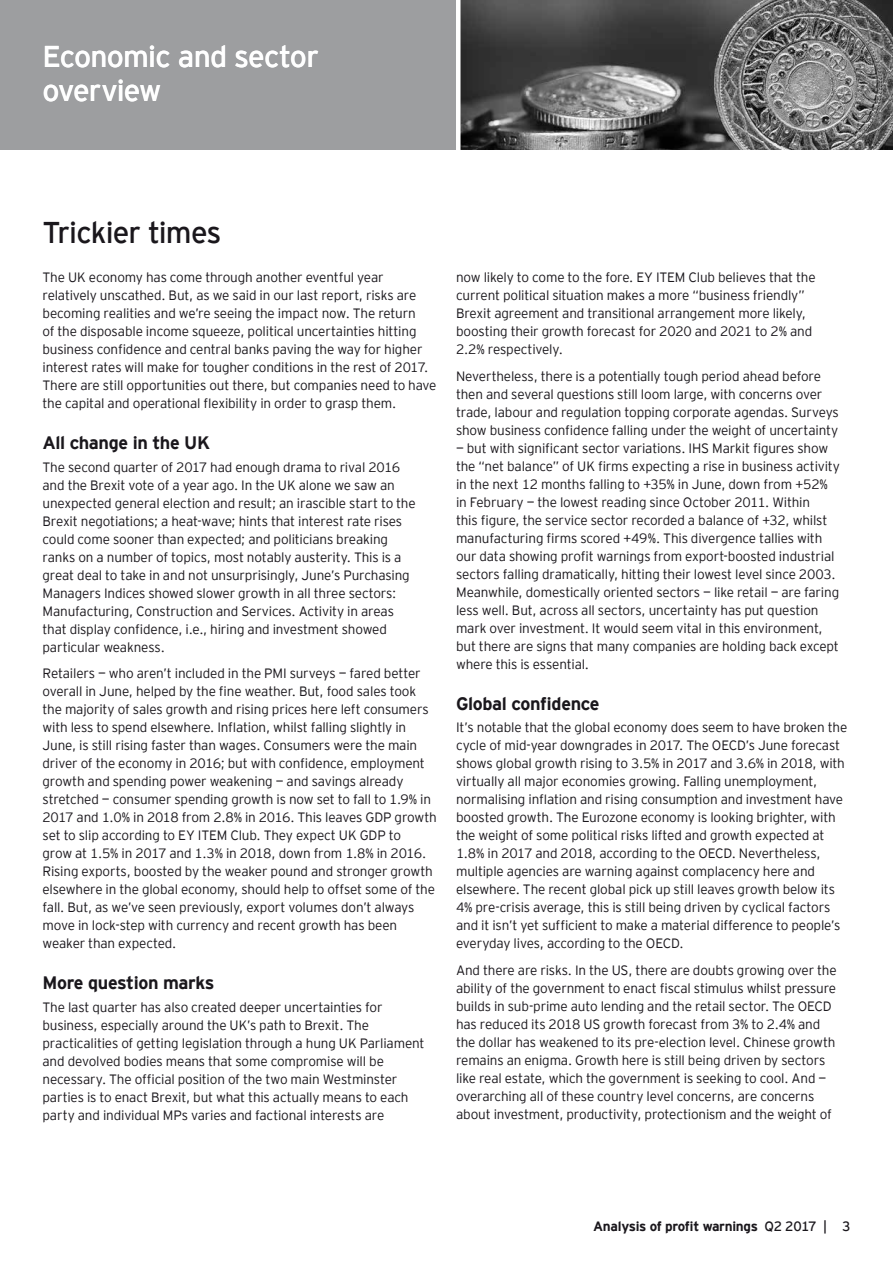
<style>
.page{position:relative;width:893px;height:1263px;background:#fff}
.page>*{position:absolute;margin:0;border:0;box-sizing:border-box;transform-origin:0 0}
.t1{font:30px/34.5px "EY Interstate";letter-spacing:-.03em;color:#fff}
.t2{font:30px "EY Interstate";letter-spacing:-.03em;color:#1a171c}
.t3{font:700 18px "EY Interstate";letter-spacing:-.025em;color:#1a171c}
.t4{font:300 13.5px/18px "EY Interstate";letter-spacing:-.015em;color:#1a171c}
.t5{font:700 13.5px "EY Interstate";letter-spacing:-.02em;color:#1a171c}
.s1{font-weight:400}
</style>
<div class="page">
<div style="left:0;top:0;width:575px;height:149px;background:#9d9ea0"></div>
<img style="left:460px;top:0;width:433px;height:149px">
<hr style="left:456px;top:0;width:4px;height:162px;background:#fff">
<h1 class="t1" style="left:43px;top:37px;width:278px">Economic and sector overview</h1>
<h1 class="t2" style="left:43px;top:211px;width:181px">Trickier times</h1>
<p class="t4" style="left:43px;top:268px;width:396px">The UK economy has come through another eventful year relatively unscathed. But, as we said in our last report, risks are becoming realities and we’re seeing the impact now. The return<br>of the disposable income squeeze, political uncertainties hitting business confidence and central banks paving the way for higher interest rates will make for tougher conditions in the rest of 2017.<br>There are still opportunities out there, but companies need to have the capital and operational flexibility in order to grasp them.</p>
<h2 class="t3" style="left:43px;top:430px;width:169px">All change in the UK</h2>
<p class="t4" style="left:43px;top:457px;width:375px">The second quarter of 2017 had enough drama to rival 2016 and the Brexit vote of a year ago. In the UK alone we saw an unexpected general election and result; an irascible start to the Brexit negotiations; a heat-wave; hints that interest rate rises could come sooner than expected; and politicians breaking ranks on a number of topics, most notably austerity. This is a great deal to take in and not unsurprisingly, June’s Purchasing Managers Indices showed slower growth in all three sectors:<br>Manufacturing, Construction and Services. Activity in areas that display confidence, i.e., hiring and investment showed particular weakness.</p>
<p class="t4" style="left:43px;top:664px;width:396px">Retailers — who aren’t included in the PMI surveys — fared better overall in June, helped by the fine weather. But, food sales took the majority of sales growth and rising prices here left consumers with less to spend elsewhere. Inflation, whilst falling slightly in June, is still rising faster than wages. Consumers were the main driver of the economy in 2016; but with confidence, employment growth and spending power weakening — and savings already stretched — consumer spending growth is now set to fall to 1.9% in 2017 and 1.0% in 2018 from 2.8% in 2016. This leaves GDP growth set to slip according to EY ITEM Club. They expect UK GDP to<br>grow at 1.5% in 2017 and 1.3% in 2018, down from 1.8% in 2016.<br>Rising exports, boosted by the weaker pound and stronger growth elsewhere in the global economy, should help to offset some of the fall. But, as we’ve seen previously, export volumes don’t always move in lock-step with currency and recent growth has been weaker than expected.</p>
<h2 class="t3" style="left:43px;top:970px;width:174px">More question marks</h2>
<p class="t4" style="left:43px;top:997px;width:384px">The last quarter has also created deeper uncertainties for business, especially around the UK’s path to Brexit. The practicalities of getting legislation through a hung UK Parliament and devolved bodies means that some compromise will be necessary. The official position of the two main Westminster parties is to enact Brexit, but what this actually means to each party and individual MPs varies and factional interests are</p>
<p class="t4" style="left:456px;top:268px;width:361px">now likely to come to the fore. EY ITEM Club believes that the current political situation makes a more “business friendly” Brexit agreement and transitional arrangement more likely, boosting their growth forecast for 2020 and 2021 to 2% and 2.2% respectively.</p>
<p class="t4" style="left:456px;top:366px;width:384px">Nevertheless, there is a potentially tough period ahead before then and several questions still loom large, with concerns over trade, labour and regulation topping corporate agendas. Surveys show business confidence falling under the weight of uncertainty</p>
<p class="t4" style="left:456px;top:438px;width:385px">— but with significant sector variations. IHS Markit figures show the “net balance” of UK firms expecting a rise in business activity in the next 12 months falling to +35% in June, down from +52% in February — the lowest reading since October 2011. Within<br>this figure, the service sector recorded a balance of +32, whilst manufacturing firms scored +49%. This divergence tallies with our data showing profit warnings from export-boosted industrial sectors falling dramatically, hitting their lowest level since 2003.<br>Meanwhile, domestically oriented sectors — like retail — are faring less well. But, across all sectors, uncertainty has put question mark over investment. It would seem vital in this environment, but there are signs that many companies are holding back except where this is essential.</p>
<h2 class="t3" style="left:456px;top:691px;width:145px">Global confidence</h2>
<p class="t4" style="left:456px;top:718px;width:393px">It’s notable that the global economy does seem to have broken the cycle of mid-year downgrades in 2017. The OECD’s June forecast shows global growth rising to 3.5% in 2017 and 3.6% in 2018, with virtually all major economies growing. Falling unemployment, normalising inflation and rising consumption and investment have boosted growth. The Eurozone economy is looking brighter, with the weight of some political risks lifted and growth expected at 1.8% in 2017 and 2018, according to the OECD. Nevertheless, multiple agencies are warning against complacency here and elsewhere. The recent global pick up still leaves growth below its 4% pre-crisis average, this is still being driven by cyclical factors and it isn’t yet sufficient to make a material difference to people’s everyday lives, according to the OECD.</p>
<p class="t4" style="left:456px;top:960px;width:382px">And there are risks. In the US, there are doubts growing over the ability of the government to enact fiscal stimulus whilst pressure builds in sub-prime auto lending and the retail sector. The OECD has reduced its 2018 US growth forecast from 3% to 2.4% and the dollar has weakened to its pre-election level. Chinese growth remains an enigma. Growth here is still being driven by sectors like real estate, which the government is seeking to cool. And — overarching all of these country level concerns, are concerns about investment, productivity, protectionism and the weight of</p>
<p class="t5" style="left:593px;top:1217px;width:259px">Analysis of profit warnings <span class="s1">Q2 2017 | 3</span></p>
</div>
